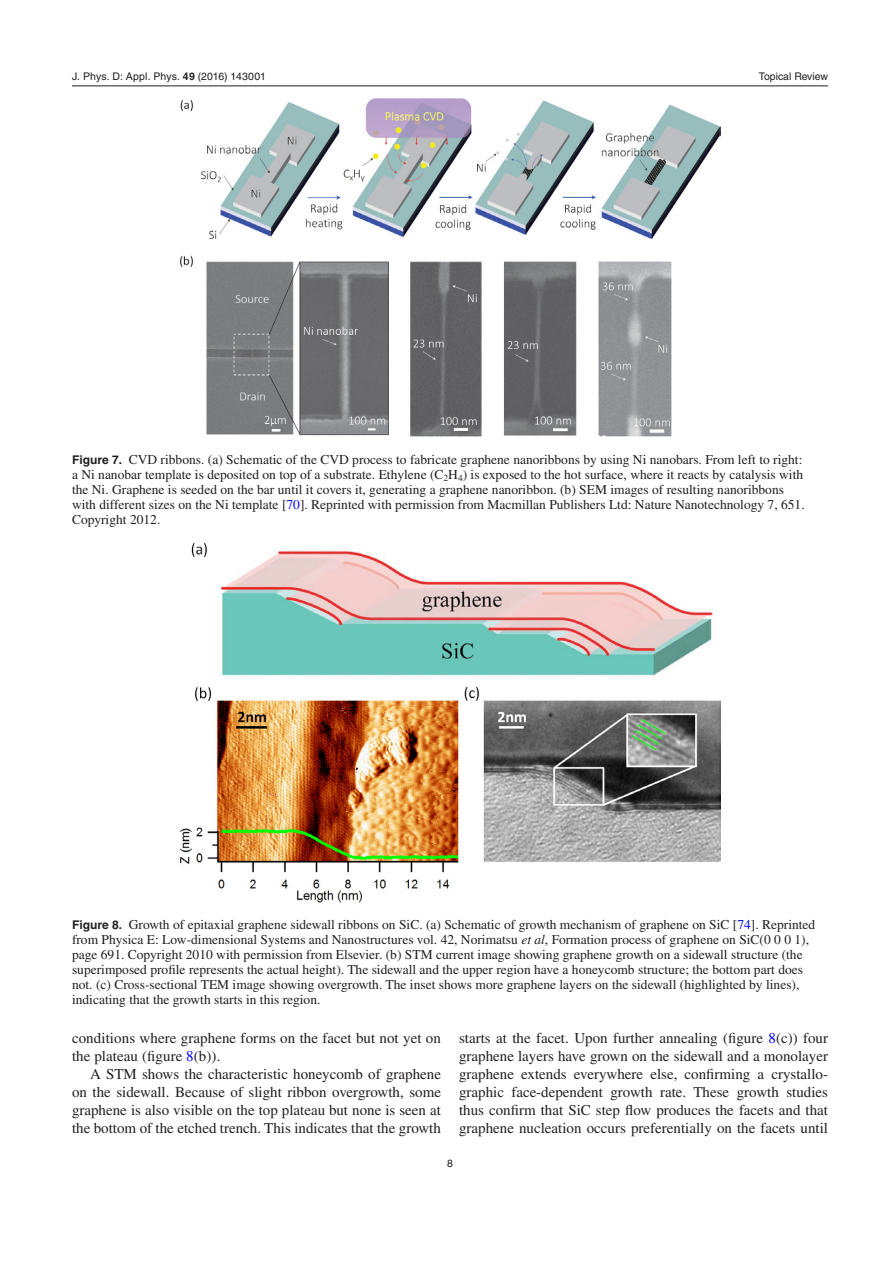
<style>
.page{position:relative;width:893px;height:1263px;background:#fff}
.page>*{position:absolute;margin:0;border:0;box-sizing:border-box;transform-origin:0 0}
.t1{font:15px/18px "Times LT Std";color:#231f20;text-align:justify}
.t2{font:13.5px/15px "Times LT Std";color:#231f20}
.t3{font:10.5px "Helvetica LT Std";color:#231f20}
.s1{font-family:"Helvetica";font-weight:700}
.s2{font-family:"Helvetica"}
.s3{font-family:"Helvetica LT Std";font-weight:700;font-size:12px}
.s4{color:#00f}
.s5{font-style:italic}
</style>
<div class="page">
<hr style="left:72px;top:86px;width:756px;height:1px;background:#231f20">
<img style="left:180px;top:98px;width:541px;height:339px">
<img style="left:179px;top:543px;width:542px;height:359px">
<p class="t3" style="left:72px;top:70px;width:195px">J. Phys. D: Appl. Phys. <span class="s1">49</span> (<span class="s2">2016</span>) 143001</p>
<p class="t3" style="left:759px;top:70px;width:71px">Topical Review</p>
<p class="t2" style="left:72px;top:452px;width:734px"><span class="s3">Figure 7.</span> CVD ribbons. (a) Schematic of the CVD process to fabricate graphene nanoribbons by using Ni nanobars. From left to right: a Ni nanobar template is deposited on top of a substrate. Ethylene (C<sub>2</sub>H<sub>4</sub>) is exposed to the hot surface, where it reacts by catalysis with the Ni. Graphene is seeded on the bar until it covers it, generating a graphene nanoribbon. (b) SEM images of resulting nanoribbons with different sizes on the Ni template [<span class="s4">70</span>]. Reprinted with permission from Macmillan Publishers Ltd: Nature Nanotechnology 7, 651.<br>Copyright 2012.</p>
<p class="t2" style="left:72px;top:917px;width:745px"><span class="s3">Figure 8.</span> Growth of epitaxial graphene sidewall ribbons on SiC. (a) Schematic of growth mechanism of graphene on SiC [<span class="s4">74</span>]. Reprinted from Physica E: Low-dimensional Systems and Nanostructures vol. 42, Norimatsu <span class="s5">et al</span>, Formation process of graphene on SiC(0 0 0 1), page 691. Copyright 2010 with permission from Elsevier. (b) STM current image showing graphene growth on a sidewall structure (the superimposed profile represents the actual height). The sidewall and the upper region have a honeycomb structure; the bottom part does not. (c) Cross-sectional TEM image showing overgrowth. The inset shows more graphene layers on the sidewall (highlighted by lines), indicating that the growth starts in this region.</p>
<p class="t1" style="left:72px;top:1029px;width:371px">conditions where graphene forms on the facet but not yet on the plateau (figure <span class="s4">8</span>(b)).</p>
<p class="t1" style="left:72px;top:1065px;width:371px;text-indent:18px">A STM shows the characteristic honeycomb of graphene on the sidewall. Because of slight ribbon overgrowth, some graphene is also visible on the top plateau but none is seen at the bottom of the etched trench. This indicates that the growth</p>
<p class="t1" style="left:459px;top:1029px;width:371px">starts at the facet. Upon further annealing (figure <span class="s4">8</span>(c)) four graphene layers have grown on the sidewall and a monolayer graphene extends everywhere else, confirming a crystallo&shy;graphic face-dependent growth rate. These growth studies thus confirm that SiC step flow produces the facets and that graphene nucleation occurs preferentially on the facets until</p>
<p class="t3" style="left:447px;top:1157px;width:7px">8</p>
</div>
